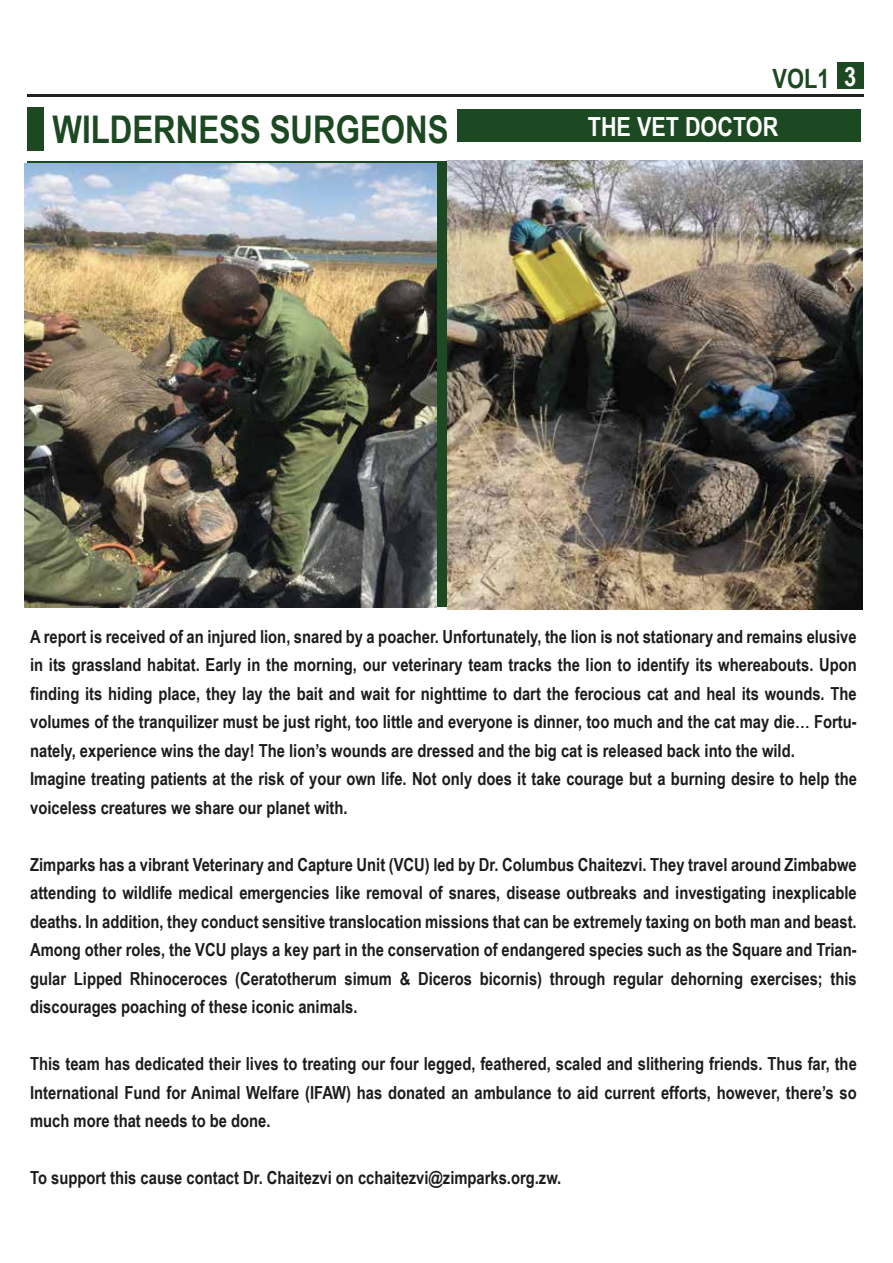
<style>
.page{position:relative;width:893px;height:1263px;background:#fff}
.page>*{position:absolute;margin:0;border:0;box-sizing:border-box;transform-origin:0 0}
.t1{font:700 38.1px "Arial Narrow";color:#1d4922}
.t2{font:700 26.55px "Arial Narrow";color:#1d4922}
.t3{font:700 26.55px "Arial Narrow";color:#fff}
.t4{font:700 26.4px "Arial Narrow";color:#fff}
.t5{font:700 18px/28.5px "Arial Narrow";color:#1d1c1b;text-align:justify}
</style>
<div class="page">
<hr style="left:27px;top:94px;width:836px;height:3px;background:#221f20">
<div style="left:457px;top:109px;width:404px;height:33px;background:#1d4922"></div>
<div style="left:27px;top:107px;width:17px;height:43px;background:#1d4922"></div>
<div style="left:837px;top:63px;width:26px;height:26px;background:#1d4922"></div>
<img style="left:25px;top:163px;width:412px;height:444px">
<img style="left:447px;top:161px;width:415px;height:449px">
<h1 class="t1" style="left:53px;top:101px;width:398px">WILDERNESS SURGEONS</h1>
<h2 class="t2" style="left:772px;top:58px;width:58px">VOL1</h2>
<h3 class="t4" style="left:588px;top:106px;width:192px">THE VET DOCTOR</h3>
<h2 class="t3" style="left:845px;top:47px;width:14px">3</h2>
<h2 class="t3" style="left:844px;top:57px;width:14px">3</h2>
<p class="t5" style="left:30px;top:621px;width:828px;text-align:left">A report is received of an injured lion, snared by a poacher. Unfortunately, the lion is not stationary and remains elusive in its grassland habitat. Early in the morning, our veterinary team tracks the lion to identify its whereabouts. Upon finding its hiding place, they lay the bait and wait for nighttime to dart the ferocious cat and heal its wounds. The volumes of the tranquilizer must be just right, too little and everyone is dinner, too much and the cat may die… Fortu&shy;nately, experience wins the day! The lion’s wounds are dressed and the big cat is released back into the wild.<br>Imagine treating patients at the risk of your own life. Not only does it take courage but a burning desire to help the voiceless creatures we share our planet with.</p>
<p class="t5" style="left:30px;top:849px;width:828px">Zimparks has a vibrant Veterinary and Capture Unit (VCU) led by Dr. Columbus Chaitezvi. They travel around Zimbabwe attending to wildlife medical emergencies like removal of snares, disease outbreaks and investigating inexplicable deaths. In addition, they conduct sensitive translocation missions that can be extremely taxing on both man and beast.<br>Among other roles, the VCU plays a key part in the conservation of endangered species such as the Square and Trian&shy;gular Lipped Rhinoceroces (Ceratotherum simum &amp; Diceros bicornis) through regular dehorning exercises; this discourages poaching of these iconic animals.</p>
<p class="t5" style="left:30px;top:1049px;width:828px">This team has dedicated their lives to treating our four legged, feathered, scaled and slithering friends. Thus far, the International Fund for Animal Welfare (IFAW) has donated an ambulance to aid current efforts, however, there’s so much more that needs to be done.</p>
<p class="t5" style="left:30px;top:1163px;width:533px">To support this cause contact Dr. Chaitezvi on cchaitezvi@zimparks.org.zw.</p>
</div>
